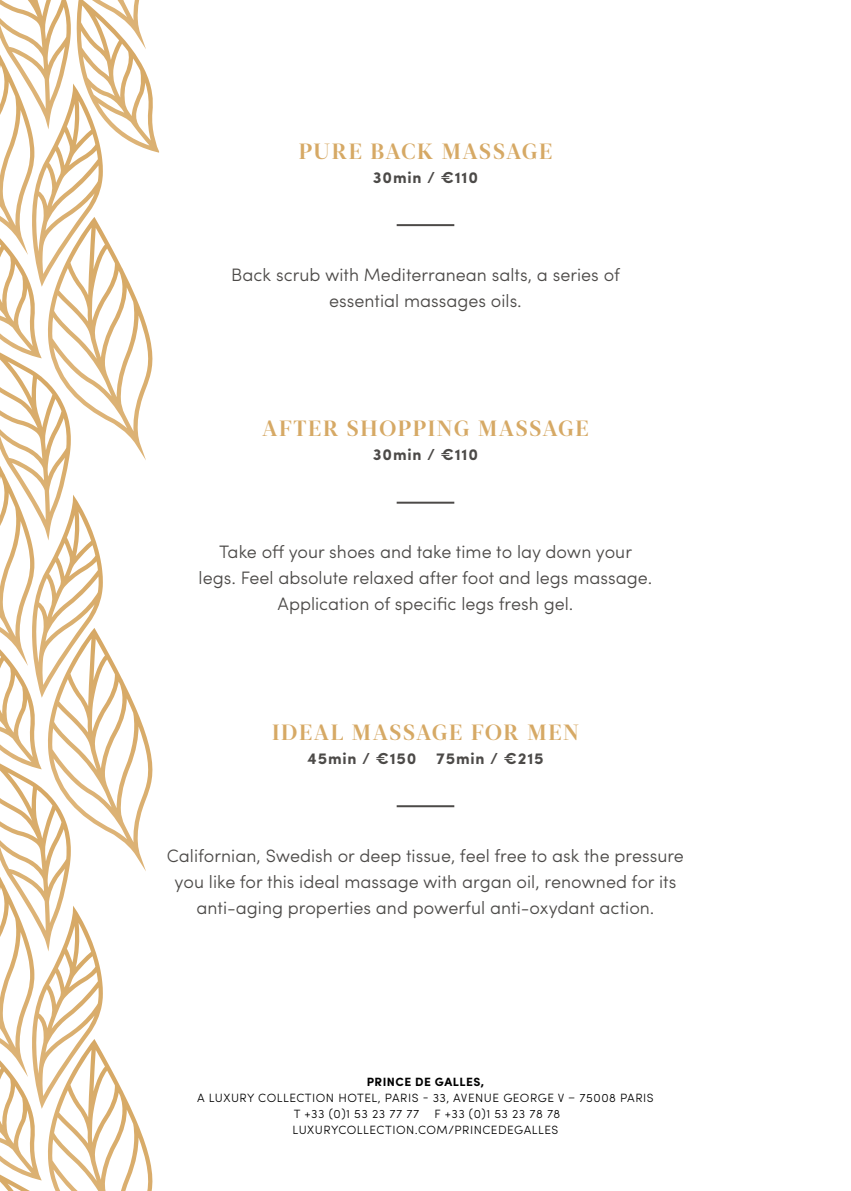
<style>
.page{position:relative;width:851px;height:1191px;background:#fff}
.page>*{position:absolute;margin:0;border:0;box-sizing:border-box;transform-origin:0 0}
.t1{font:700 22px "Acta Headline";letter-spacing:.07em;color:#d6a965}
.t2{font:300 18px/26px "Sofia Pro";color:#4c4a48;text-align:center}
.t3{font:700 16px "Sofia Pro";letter-spacing:.05em;color:#4c4a48}
.t4{font:300 12px/16px "Sofia Pro";letter-spacing:.04em;color:#000}
.t5{font:700 12px "Sofia Pro";letter-spacing:.04em;color:#000}
</style>
<div class="page">
<hr style="left:396px;top:805px;width:58px;height:2px;background:#4c4a48">
<hr style="left:396px;top:501px;width:58px;height:2px;background:#4c4a48">
<hr style="left:396px;top:224px;width:58px;height:2px;background:#4c4a48">
<svg style="left:0;top:0;width:159px;height:1191px"></svg>
<p class="t1" style="left:299px;top:138px;width:255px">PURE BACK MASSAGE</p>
<p class="t3" style="left:373px;top:165px;width:107px">30min / €110</p>
<p class="t2" style="left:231px;top:260px;width:390px">Back scrub with Mediterranean salts, a series of essential massages oils.</p>
<p class="t1" style="left:262px;top:415px;width:328px">AFTER SHOPPING MASSAGE</p>
<p class="t3" style="left:373px;top:442px;width:107px">30min / €110</p>
<p class="t2" style="left:198px;top:538px;width:455px">Take of your shoes and take time to lay down your legs. Feel absolute relaxed after foot and legs massage.<br>Application of specifc legs fresh gel.</p>
<p class="t1" style="left:272px;top:719px;width:308px">IDEAL MASSAGE FOR MEN</p>
<p class="t3" style="left:307px;top:746px;width:238px">45min / €150 75min / €215</p>
<p class="t2" style="left:167px;top:841px;width:518px">Californian, Swedish or deep tissue, feel free to ask the pressure you like for this ideal massage with argan oil, renowned for its anti-aging properties and powerful anti-oxydant action.</p>
<p class="t5" style="left:366px;top:1073px;width:119px">PRINCE DE GALLES,</p>
<p class="t4" style="left:294px;top:1089px;width:361px;text-indent:-97px">A LUXURY COLLECTION HOTEL, PARIS - 33, AVENUE GEORGE V – 75008 PARIS<br>T +33 (0)1 53 23 77 77</p>
<p class="t4" style="left:292px;top:1105px;width:269px;text-align:right">F +33 (0)1 53 23 78 78<br>LUXURYCOLLECTION.COM/PRINCEDEGALLES</p>
</div>
